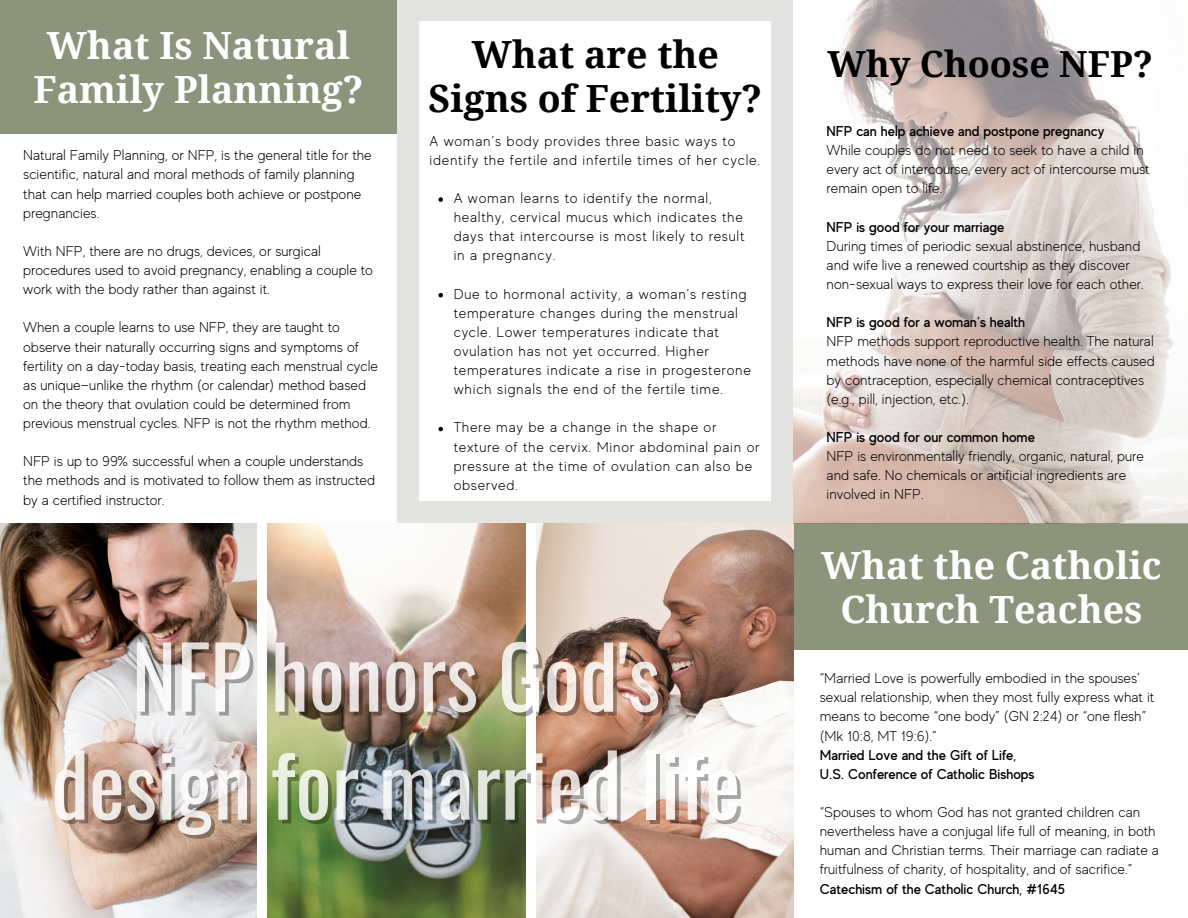
<style>
.page{position:relative;width:1188px;height:918px;background:#fff}
.page>*{position:absolute;margin:0;border:0;box-sizing:border-box;transform-origin:0 0}
.t1{font:85.5px/108px "Oswald";color:#fff;text-align:center}
.t2{font:700 37.5px/43.8px "Noto Serif";color:#fff;text-align:center}
.t3{font:700 37.5px/43.8px "Noto Serif";color:#000;text-align:center}
.t4{font:700 36px "Noto Serif";color:#000}
.t5{font:300 14.25px/19.2px "MADE Evolve Sans";color:#000}
.t6{font:300 14.25px/19.2px "MADE Evolve Sans";letter-spacing:.05em;color:#000}
.t7{font:500 14.25px/19.2px "MADE Evolve Sans";color:#000}
</style>
<div class="page">
<div style="left:786px;top:523px;width:402px;height:127px;background:#8d947c"></div>
<img style="left:0;top:523px;width:256px;height:395px">
<img style="left:268px;top:523px;width:257px;height:395px">
<img style="left:537px;top:523px;width:256px;height:395px">
<div style="left:0;top:0;width:402px;height:133px;background:#8d947c"></div>
<img style="left:794px;top:0;width:394px;height:523px">
<div style="left:397px;top:0;width:395px;height:523px;background:#e3e3e1"></div>
<div style="left:419px;top:21px;width:352px;height:480px;background:#fff"></div>
<svg style="left:438px;top:197px;width:5px;height:5px"></svg>
<svg style="left:438px;top:293px;width:5px;height:4px"></svg>
<svg style="left:438px;top:427px;width:5px;height:4px"></svg>
<h2 class="t2" style="left:47px;top:22px;width:304px">What Is Natural</h2>
<h2 class="t2" style="left:33px;top:66px;width:331px">Family Planning?</h2>
<p class="t5" style="left:23px;top:146px;width:350px">Natural Family Planning, or NFP, is the general title for the scientific, natural and moral methods of family planning that can help married couples both achieve or postpone pregnancies.</p>
<p class="t5" style="left:23px;top:241px;width:351px">With NFP, there are no drugs, devices, or surgical procedures used to avoid pregnancy, enabling a couple to work with the body rather than against it.</p>
<p class="t5" style="left:23px;top:318px;width:356px">When a couple learns to use NFP, they are taught to observe their naturally occurring signs and symptoms of fertility on a day-today basis, treating each menstrual cycle as unique—unlike the rhythm (or calendar) method based on the theory that ovulation could be determined from previous menstrual cycles. NFP is not the rhythm method.</p>
<p class="t5" style="left:23px;top:452px;width:353px">NFP is up to 99% successful when a couple understands the methods and is motivated to follow them as instructed by a certified instructor.</p>
<h2 class="t3" style="left:429px;top:31px;width:335px">What are the<br>Signs of Fertility?</h2>
<p class="t6" style="left:429px;top:131px;width:332px">A woman’s body provides three basic ways to identify the fertile and infertile times of her cycle.</p>
<p class="t6" style="left:454px;top:189px;width:292px">A woman learns to identify the normal, healthy, cervical mucus which indicates the days that intercourse is most likely to result in a pregnancy.</p>
<p class="t6" style="left:454px;top:284px;width:299px">Due to hormonal activity, a woman’s resting temperature changes during the menstrual cycle. Lower temperatures indicate that ovulation has not yet occurred. Higher temperatures indicate a rise in progesterone which signals the end of the fertile time.</p>
<p class="t6" style="left:454px;top:418px;width:307px">There may be a change in the shape or texture of the cervix. Minor abdominal pain or pressure at the time of ovulation can also be observed.</p>
<h1 class="t1" style="left:51px;top:619px;width:691px">NFP honors God's design for married life</h1>
<h3 class="t4" style="left:827px;top:39px;width:327px">Why Choose NFP?</h3>
<p class="t7" style="left:827px;top:122px;width:279px">NFP can help achieve and postpone pregnancy</p>
<p class="t5" style="left:827px;top:141px;width:325px">While couples do not need to seek to have a child in every act of intercourse, every act of intercourse must remain open to life.</p>
<p class="t7" style="left:827px;top:217px;width:179px">NFP is good for your marriage</p>
<p class="t5" style="left:827px;top:236px;width:319px">During times of periodic sexual abstinence, husband and wife live a renewed courtship as they discover non-sexual ways to express their love for each other.</p>
<p class="t7" style="left:827px;top:313px;width:200px">NFP is good for a woman’s health</p>
<p class="t5" style="left:827px;top:332px;width:330px">NFP methods support reproductive health. The natural methods have none of the harmful side effects caused by contraception, especially chemical contraceptives (e.g., pill, injection, etc.).</p>
<p class="t7" style="left:827px;top:428px;width:210px">NFP is good for our common home</p>
<p class="t5" style="left:827px;top:447px;width:319px">NFP is environmentally friendly, organic, natural, pure and safe. No chemicals or artificial ingredients are involved in NFP.</p>
<h2 class="t2" style="left:821px;top:542px;width:342px">What the Catholic<br>Church Teaches</h2>
<p class="t5" style="left:820px;top:669px;width:336px">“Married Love is powerfully embodied in the spouses’ sexual relationship, when they most fully express what it means to become “one body” (GN 2:24) or “one flesh” (Mk 10:8, MT 19:6).”</p>
<p class="t7" style="left:820px;top:745px;width:216px">Married Love and the Gift of Life,<br>U.S. Conference of Catholic Bishops</p>
<p class="t5" style="left:820px;top:803px;width:341px">“Spouses to whom God has not granted children can nevertheless have a conjugal life full of meaning, in both human and Christian terms. Their marriage can radiate a fruitfulness of charity, of hospitality, and of sacrifice.”</p>
<p class="t7" style="left:820px;top:879px;width:247px">Catechism of the Catholic Church, #1645</p>
</div>
